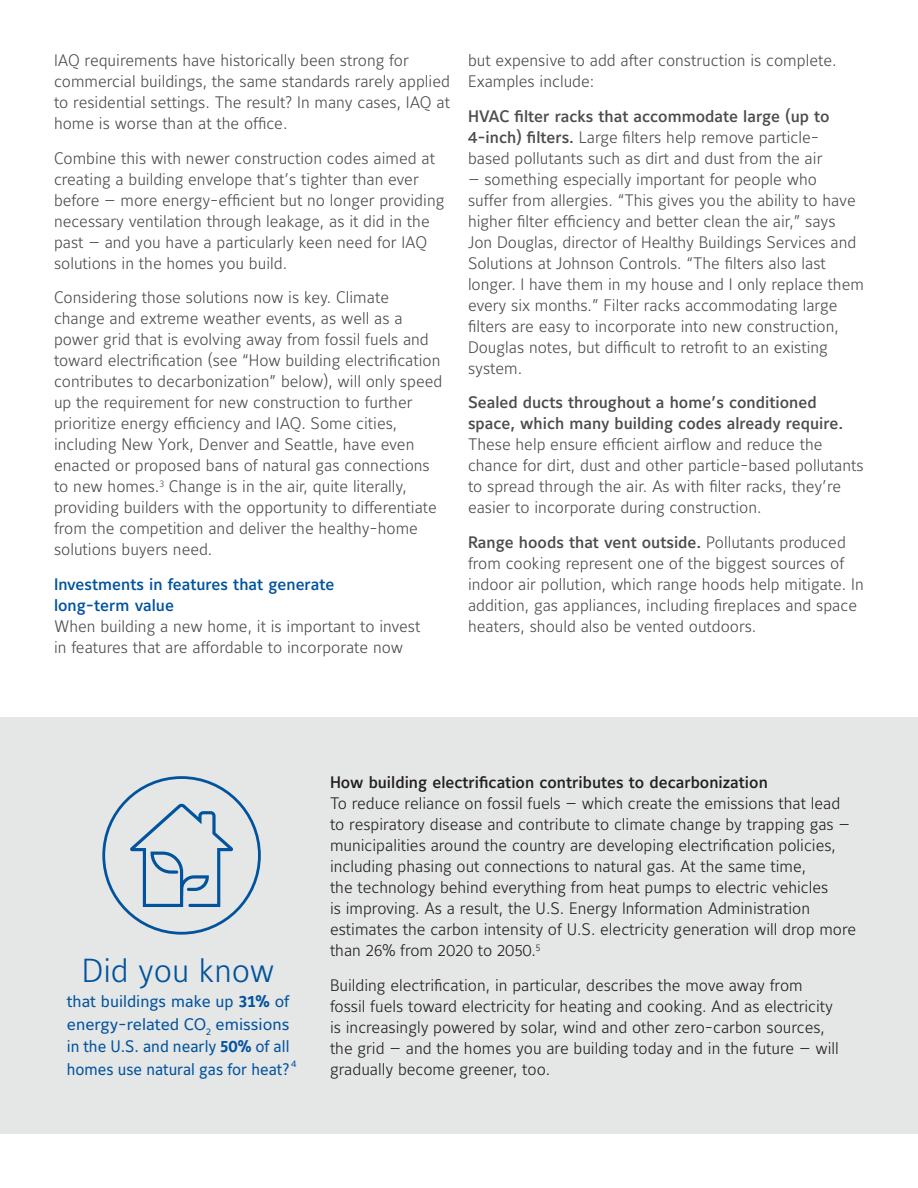
<style>
.page{position:relative;width:918px;height:1188px;background:#fff}
.page>*{position:absolute;margin:0;border:0;box-sizing:border-box;transform-origin:0 0}
.t1{font:300 33px "Maurea Jci Lf ML";color:#01539e}
.t2{font:300 16.5px/21px "Maurea Jci Lf ML";color:#4b4c4d}
.t3{font:300 16.5px/21px "Maurea Jci Lf ML";color:#231f20}
.t4{font:16.5px/22.5px "Maurea Jci Lf ML";color:#01539e;text-align:justify}
.t5{font:9.6px "Maurea Jci Lf ML";color:#01539e}
.s1{font-weight:500;color:#01539e}
.s2{font-weight:500}
.s3{font-weight:700}
</style>
<div class="page">
<div style="left:0;top:717px;width:918px;height:417px;background:#e5e6e6"></div>
<svg style="left:130px;top:803px;width:103px;height:104px"></svg>
<div style="left:102px;top:776px;width:159px;height:159px;border:3px solid #01539e;border-radius:50%"></div>
<p class="t2" style="left:54px;top:50px;width:398px">IAQ requirements have historically been strong for commercial buildings, the same standards rarely applied to residential settings. The result? In many cases, IAQ at home is worse than at the office.</p>
<p class="t2" style="left:54px;top:147px;width:392px">Combine this with newer construction codes aimed at creating a building envelope that’s tighter than ever before — more energy-efficient but no longer providing necessary ventilation through leakage, as it did in the past — and you have a particularly keen need for IAQ solutions in the homes you build.</p>
<p class="t2" style="left:54px;top:287px;width:390px">Considering those solutions now is key. Climate change and extreme weather events, as well as a power grid that is evolving away from fossil fuels and toward electrification (see “How building electrification contributes to decarbonization” below), will only speed up the requirement for new construction to further prioritize energy efficiency and IAQ. Some cities, including New York, Denver and Seattle, have even enacted or proposed bans of natural gas connections to new homes.<sup>3</sup> Change is in the air, quite literally, providing builders with the opportunity to differentiate from the competition and deliver the healthy-home solutions buyers need.</p>
<p class="t2" style="left:54px;top:573px;width:368px"><span class="s1">Investments in features that generate<br>long-term value<br></span>When building a new home, it is important to invest in features that are affordable to incorporate now</p>
<p class="t2" style="left:468px;top:50px;width:370px">but expensive to add after construction is complete.<br>Examples include:</p>
<p class="t2" style="left:468px;top:105px;width:363px"><span class="s2">HVAC filter racks that accommodate large (up to<br>4-inch) filters.</span> Large filters help remove particle&shy;based pollutants such as dirt and dust from the air</p>
<p class="t2" style="left:468px;top:168px;width:397px">— something especially important for people who<br>suffer from allergies. “This gives you the ability to have higher filter efficiency and better clean the air,” says Jon Douglas, director of Healthy Buildings Services and Solutions at Johnson Controls. “The filters also last longer. I have them in my house and I only replace them every six months.” Filter racks accommodating large filters are easy to incorporate into new construction, Douglas notes, but difficult to retrofit to an existing system.</p>
<p class="t2" style="left:468px;top:392px;width:397px"><span class="s2">Sealed ducts throughout a home’s conditioned space, which many building codes already require.<br></span>These help ensure efficient airflow and reduce the chance for dirt, dust and other particle-based pollutants to spread through the air. As with filter racks, they’re easier to incorporate during construction.</p>
<p class="t2" style="left:468px;top:531px;width:397px"><span class="s2">Range hoods that vent outside.</span> Pollutants produced from cooking represent one of the biggest sources of indoor air pollution, which range hoods help mitigate. In addition, gas appliances, including fireplaces and space heaters, should also be vented outdoors.</p>
<p class="t1" style="left:82px;top:950px;width:194px">Did you know</p>
<p class="t4" style="left:67px;top:990px;width:224px">that buildings make up <span class="s3">31%</span> of energy-related CO<sub>2</sub> emissions in the U.S. and nearly <span class="s3">50%</span> of all homes use natural gas for heat?</p>
<p class="t5" style="left:291px;top:1058px;width:7px">4</p>
<p class="t3" style="left:330px;top:772px;width:528px"><span class="s2">How building electrification contributes to decarbonization<br></span>To reduce reliance on fossil fuels — which create the emissions that lead to respiratory disease and contribute to climate change by trapping gas — municipalities around the country are developing electrification policies, including phasing out connections to natural gas. At the same time,<br>the technology behind everything from heat pumps to electric vehicles<br>is improving. As a result, the U.S. Energy Information Administration estimates the carbon intensity of U.S. electricity generation will drop more than 26% from 2020 to 2050.<sup>5</sup></p>
<p class="t3" style="left:330px;top:974px;width:510px">Building electrification, in particular, describes the move away from fossil fuels toward electricity for heating and cooking. And as electricity is increasingly powered by solar, wind and other zero-carbon sources, the grid — and the homes you are building today and in the future — will gradually become greener, too.</p>
</div>
